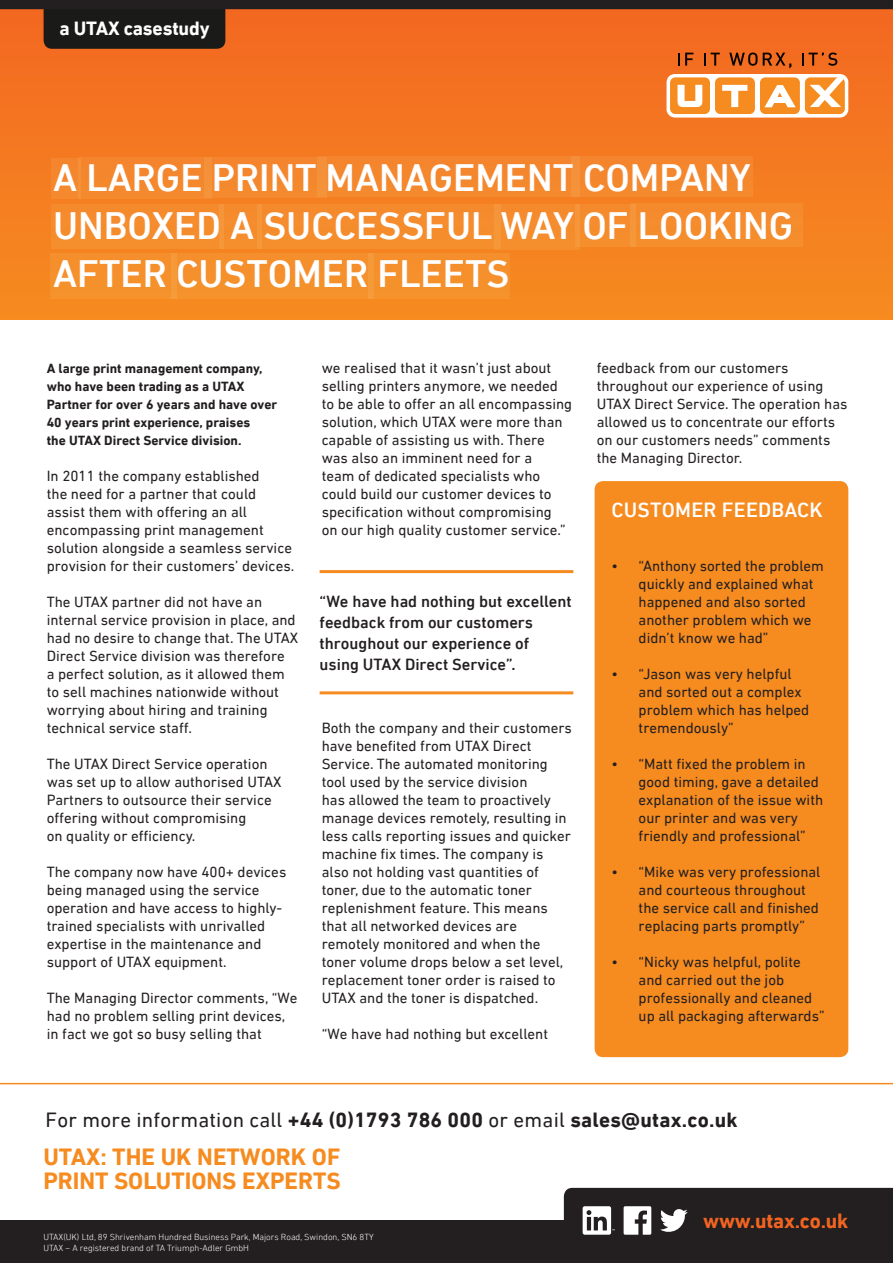
<style>
.page{position:relative;width:893px;height:1263px;background:#fff}
.page>*{position:absolute;margin:0;border:0;box-sizing:border-box;transform-origin:0 0}
.Main_Header{font:500 39px/48px "DIN Next LT Pro";color:#fff}
.t1{font:700 24px/24px "DIN Next LT Pro";color:#f68b1f}
.t2{font:700 21px "DIN Next LT Pro";letter-spacing:.01em;color:#231f20}
.At_a_glance_header{font:500 21px "DIN Next LT Pro";letter-spacing:.01em;color:#fff}
.t3{font:700 21px "DIN Next LT Pro";letter-spacing:-.01em;color:#f36421}
.t4{font:700 19.5px "DIN Next LT Pro";letter-spacing:-.01em;color:#fff}
.t5{font:500 16.5px/21px "DIN Next LT Pro";color:#231f20}
.t6{font:15px/18px "DIN Next LT Pro";color:#231f20}
.t7{font:700 13.5px/18px "DIN Next LT Pro";color:#231f20}
.t8{font:300 9px/10.8px "DIN Next LT Pro";color:#fff}
.s1{font-weight:400}
</style>
<div class="page">
<svg style="left:0;top:68px;width:893px;height:251px;background:#f47b20"></svg>
<div style="left:666px;top:74px;width:182px;height:44px;background:#fff;border-radius:8px"></div>
<div style="left:670px;top:77px;width:40px;height:37px;background:#f68b1f;border-radius:5px"></div>
<div style="left:715px;top:77px;width:40px;height:37px;background:#f68b1f;border-radius:5px"></div>
<div style="left:760px;top:77px;width:40px;height:37px;background:#f68b1f;border-radius:5px"></div>
<div style="left:805px;top:77px;width:40px;height:37px;background:#f68b1f;border-radius:5px"></div>
<svg style="left:677px;top:85px;width:25px;height:22px"></svg>
<svg style="left:722px;top:85px;width:25px;height:22px"></svg>
<svg style="left:810px;top:77px;width:34px;height:30px"></svg>
<svg style="left:764px;top:85px;width:32px;height:22px"></svg>
<svg style="left:0;top:0;width:893px;height:68px;background:#bb561f"></svg>
<div style="left:0;top:1220px;width:893px;height:43px;background:#231f20"></div>
<svg style="left:564px;top:1188px;width:329px;height:47px"></svg>
<hr style="left:0;top:1083px;width:893px;height:1px;background:#f68b1f">
<div style="left:595px;top:481px;width:253px;height:576px;background:#f68b1f;border-radius:9px"></div>
<div style="left:51px;top:158px;width:29px;height:41px;background:#f4872d"></div>
<div style="left:219px;top:204px;width:42px;height:45px;background:#f58c2d"></div>
<div style="left:317px;top:156px;width:263px;height:41px;background:#f4872d"></div>
<div style="left:571px;top:156px;width:182px;height:40px;background:#f4872d"></div>
<div style="left:51px;top:205px;width:172px;height:44px;background:#f58c2c"></div>
<hr style="left:320px;top:570px;width:253px;height:3px;background:#f68b1f">
<hr style="left:320px;top:691px;width:253px;height:3px;background:#f68b1f">
<div style="left:204px;top:157px;width:123px;height:40px;background:linear-gradient(to right,#f4862b,#f48a31)"></div>
<div style="left:78px;top:157px;width:134px;height:42px;background:linear-gradient(to right,#f4872c,#f48930)"></div>
<div style="left:257px;top:204px;width:243px;height:45px;background:#f58c2c"></div>
<div style="left:494px;top:205px;width:86px;height:45px;background:#f58c2d"></div>
<div style="left:630px;top:204px;width:172px;height:43px;background:#f58c2d"></div>
<div style="left:369px;top:253px;width:141px;height:45px;background:#f5902c"></div>
<div style="left:575px;top:205px;width:61px;height:42px;background:linear-gradient(to right,#f58d2e,#f58d2e)"></div>
<div style="left:50px;top:253px;width:127px;height:45px;background:#f5902c"></div>
<div style="left:171px;top:253px;width:203px;height:45px;background:#f5902c"></div>
<h3 class="t4" style="left:59px;top:17px;width:152px">a UTAX casestudy</h3>
<p class="Main_Header" style="left:53px;top:153px;width:742px">A LARGE PRINT MANAGEMENT COMPANY<br>UNBOXED A SUCCESSFUL WAY OF LOOKING<br>AFTER CUSTOMER FLEETS</p>
<p class="t7" style="left:47px;top:359px;width:232px">A large print management company, who have been trading as a UTAX Partner for over 6 years and have over 40 years print experience, praises<br>the UTAX Direct Service division.</p>
<p class="t6" style="left:47px;top:467px;width:249px">In 2011 the company established<br>the need for a partner that could assist them with offering an all encompassing print management solution alongside a seamless service provision for their customers’ devices.</p>
<p class="t6" style="left:47px;top:593px;width:253px">The UTAX partner did not have an internal service provision in place, and had no desire to change that. The UTAX Direct Service division was therefore<br>a perfect solution, as it allowed them to sell machines nationwide without worrying about hiring and training technical service staff.</p>
<p class="t6" style="left:47px;top:755px;width:236px">The UTAX Direct Service operation was set up to allow authorised UTAX<br>Partners to outsource their service offering without compromising<br>on quality or efficiency.</p>
<p class="t6" style="left:47px;top:863px;width:241px">The company now have 400+ devices being managed using the service operation and have access to highly&shy;trained specialists with unrivalled expertise in the maintenance and support of UTAX equipment.</p>
<p class="t6" style="left:47px;top:989px;width:252px">The Managing Director comments, “We had no problem selling print devices, in fact we got so busy selling that</p>
<p class="t6" style="left:322px;top:359px;width:252px">we realised that it wasn’t just about selling printers anymore, we needed to be able to offer an all encompassing solution, which UTAX were more than capable of assisting us with. There was also an imminent need for a<br>team of dedicated specialists who could build our customer devices to specification without compromising<br>on our high quality customer service.”</p>
<p class="t5" style="left:320px;top:591px;width:254px">“We have had nothing but excellent feedback from our customers throughout our experience of using UTAX Direct Service”.</p>
<p class="t6" style="left:322px;top:719px;width:252px">Both the company and their customers have benefited from UTAX Direct Service. The automated monitoring tool used by the service division<br>has allowed the team to proactively manage devices remotely, resulting in less calls reporting issues and quicker machine fix times. The company is also not holding vast quantities of toner, due to the automatic toner replenishment feature. This means that all networked devices are remotely monitored and when the toner volume drops below a set level, replacement toner order is raised to UTAX and the toner is dispatched.</p>
<p class="t6" style="left:322px;top:1025px;width:228px">“We have had nothing but excellent</p>
<p class="t6" style="left:597px;top:359px;width:252px">feedback from our customers throughout our experience of using<br>UTAX Direct Service. The operation has allowed us to concentrate our efforts on our customers needs” comments the Managing Director.</p>
<p class="At_a_glance_header" style="left:612px;top:498px;width:213px">CUSTOMER FEEDBACK</p>
<p class="t6" style="left:639px;top:557px;width:187px;text-indent:-27px">• “Anthony sorted the problem quickly and explained what happened and also sorted another problem which we didn’t know we had”</p>
<p class="t6" style="left:639px;top:665px;width:172px;text-indent:-27px">• “Jason was very helpful and sorted out a complex problem which has helped tremendously”</p>
<p class="t6" style="left:639px;top:755px;width:186px;text-indent:-27px">• “Matt fixed the problem in good timing, gave a detailed explanation of the issue with our printer and was very friendly and professional”</p>
<p class="t6" style="left:639px;top:863px;width:183px;text-indent:-27px">• “Mike was very professional and courteous throughout the service call and finished replacing parts promptly”</p>
<p class="t6" style="left:639px;top:953px;width:187px;text-indent:-27px">• “Nicky was helpful, polite and carried out the job professionally and cleaned up all packaging afterwards”</p>
<h3 class="t2" style="left:46px;top:1107px;width:693px"><span class="s1">For more information call</span> +44 (0)1793 786 000 <span class="s1">or email</span> sales@utax.co.uk</h3>
<h2 class="t1" style="left:43px;top:1145px;width:299px">UTAX: THE UK NETWORK OF<br>PRINT SOLUTIONS EXPERTS</h2>
<p class="t8" style="left:43px;top:1231px;width:332px">UTAX(UK) Ltd, 89 Shrivenham Hundred Business Park, Majors Road, Swindon, SN6 8TY<br>UTAX – A registered brand of TA Triumph-Adler GmbH</p>
<h3 class="t3" style="left:703px;top:1209px;width:147px">www.utax.co.uk</h3>
</div>
